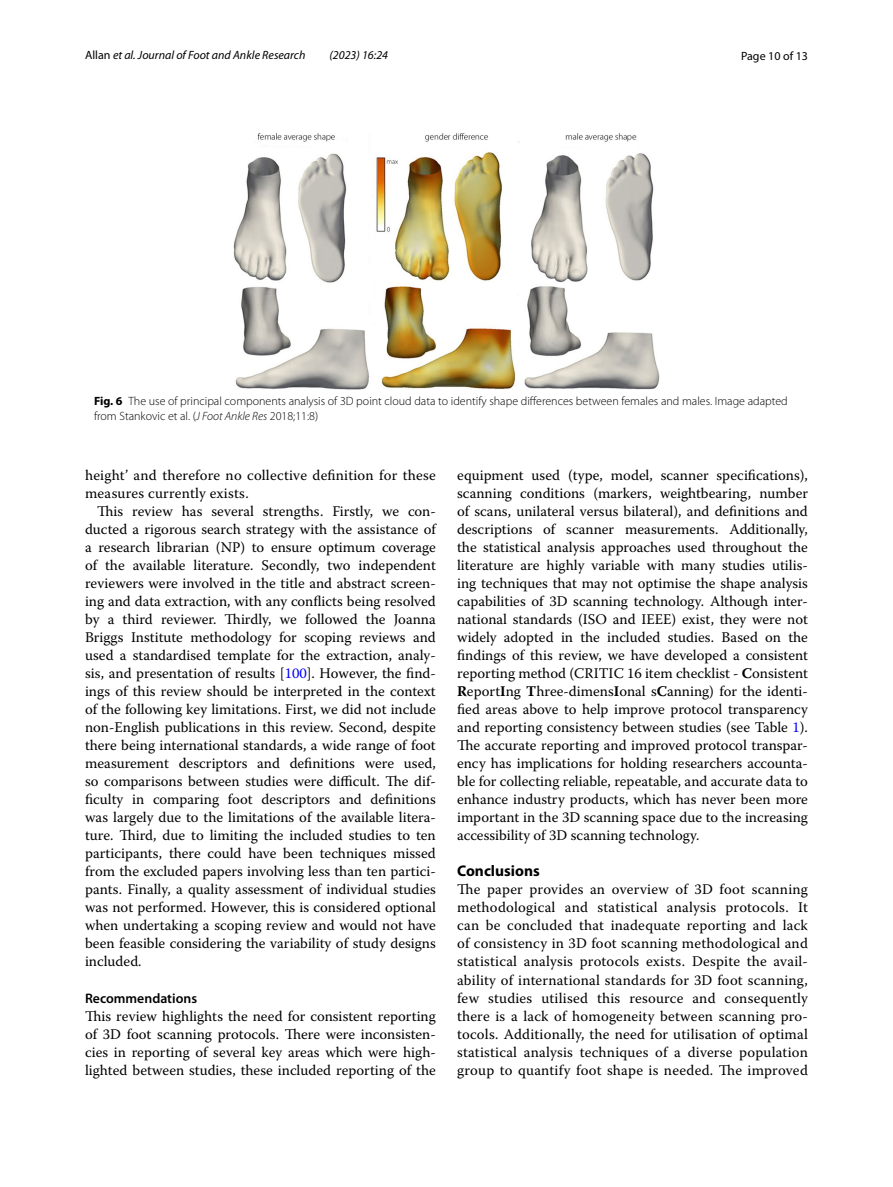
<style>
.page{position:relative;width:893px;height:1187px;background:#fff}
.page>*{position:absolute;margin:0;border:0;box-sizing:border-box;transform-origin:0 0}
.t1{font:700 15.45px "Myriad Pro";color:#000}
.t2{font:14.7px/18px "Warnock Pro";letter-spacing:.005em;color:#000;text-align:justify}
.t3{font:600 13.8px "Myriad Pro";color:#000}
.t4{font:300 12px/15px "Myriad Pro";color:#000}
.t5{font:italic 12px "Myriad Pro";color:#000}
.t6{font:12px "Myriad Pro";color:#000}
.s1{font-style:normal}
.s2{font-weight:700}
.s3{font-style:italic}
.s4{color:#00f}
</style>
<div class="page">
<img style="left:234px;top:133px;width:425px;height:256px">
<p class="t5" style="left:85px;top:48px;width:222px"><span class="s1">Allan</span> et al. Journal of Foot and Ankle Research</p>
<p class="t5" style="left:329px;top:48px;width:60px">(2023) 16:24</p>
<p class="t6" style="left:741px;top:48px;width:68px">Page 10 of 13</p>
<p class="t4" style="left:94px;top:393px;width:695px"><span class="s2">Fig. 6</span> The use of principal components analysis of 3D point cloud data to identify shape differences between females and males. Image adapted from Stankovic et al. (<span class="s3">J Foot Ankle Res</span> 2018;11:8)</p>
<p class="t2" style="left:85px;top:466px;width:352px">height’ and therefore no collective definition for these measures currently exists.</p>
<p class="t2" style="left:85px;top:502px;width:352px;text-indent:12px">This review has several strengths. Firstly, we con&shy;ducted a rigorous search strategy with the assistance of a research librarian (NP) to ensure optimum coverage of the available literature. Secondly, two independent reviewers were involved in the title and abstract screen&shy;ing and data extraction, with any conflicts being resolved by a third reviewer. Thirdly, we followed the Joanna Briggs Institute methodology for scoping reviews and used a standardised template for the extraction, analy&shy;sis, and presentation of results [<span class="s4">100</span>]. However, the find&shy;ings of this review should be interpreted in the context of the following key limitations. First, we did not include non-English publications in this review. Second, despite there being international standards, a wide range of foot measurement descriptors and definitions were used, so comparisons between studies were difficult. The dif&shy;ficulty in comparing foot descriptors and definitions was largely due to the limitations of the available litera&shy;ture. Third, due to limiting the included studies to ten participants, there could have been techniques missed from the excluded papers involving less than ten partici&shy;pants. Finally, a quality assessment of individual studies was not performed. However, this is considered optional when undertaking a scoping review and would not have been feasible considering the variability of study designs included.</p>
<p class="t3" style="left:85px;top:989px;width:114px">Recommendations</p>
<p class="t2" style="left:85px;top:1006px;width:352px">This review highlights the need for consistent reporting of 3D foot scanning protocols. There were inconsisten&shy;cies in reporting of several key areas which were high&shy;lighted between studies, these included reporting of the</p>
<p class="t2" style="left:457px;top:466px;width:352px">equipment used (type, model, scanner specifications), scanning conditions (markers, weightbearing, number of scans, unilateral versus bilateral), and definitions and descriptions of scanner measurements. Additionally, the statistical analysis approaches used throughout the literature are highly variable with many studies utilis&shy;ing techniques that may not optimise the shape analysis capabilities of 3D scanning technology. Although inter&shy;national standards (ISO and IEEE) exist, they were not widely adopted in the included studies. Based on the findings of this review, we have developed a consistent reporting method (CRITIC 16 item checklist - <span class="s2">C</span>onsistent <span class="s2">R</span>eport<span class="s2">I</span>ng <span class="s2">T</span>hree-dimens<span class="s2">I</span>onal s<span class="s2">C</span>anning) for the identi&shy;fied areas above to help improve protocol transparency and reporting consistency between studies (see Table <span class="s4">1</span>).<br>The accurate reporting and improved protocol transpar&shy;ency has implications for holding researchers accounta&shy;ble for collecting reliable, repeatable, and accurate data to enhance industry products, which has never been more important in the 3D scanning space due to the increasing accessibility of 3D scanning technology.</p>
<p class="t1" style="left:457px;top:861px;width:84px">Conclusions</p>
<p class="t2" style="left:457px;top:880px;width:352px">The paper provides an overview of 3D foot scanning methodological and statistical analysis protocols. It can be concluded that inadequate reporting and lack of consistency in 3D foot scanning methodological and statistical analysis protocols exists. Despite the avail&shy;ability of international standards for 3D foot scanning, few studies utilised this resource and consequently there is a lack of homogeneity between scanning pro&shy;tocols. Additionally, the need for utilisation of optimal statistical analysis techniques of a diverse population group to quantify foot shape is needed. The improved</p>
</div>
